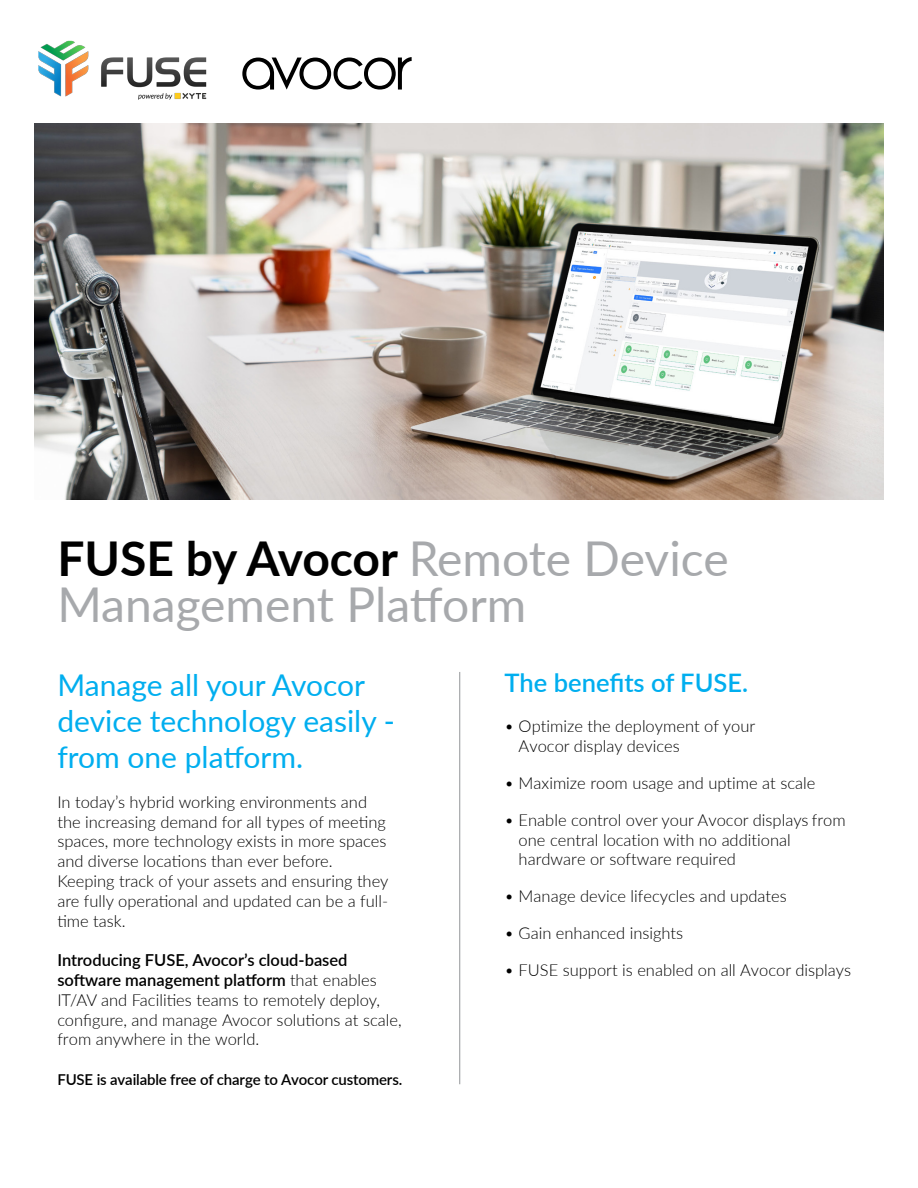
<style>
.page{position:relative;width:918px;height:1188px;background:#fff}
.page>*{position:absolute;margin:0;border:0;box-sizing:border-box;transform-origin:0 0}
.t1{font:48px/46.5px "Lato";color:#a7a9ac}
.t2{font:30px/36px "Lato";color:#00aeef}
.t3{font:600 25.5px "Lato";color:#00aeef}
.t4{font:300 16.5px/19.8px "Lato";color:#000}
.t5{font:600 15px "Lato";letter-spacing:-.01em;color:#000}
.s1{font-weight:700;color:#000}
.s2{font-weight:600}
</style>
<div class="page">
<img style="left:35px;top:123px;width:848px;height:376px">
<svg style="left:242px;top:57px;width:170px;height:33px"></svg>
<img style="left:38px;top:40px;width:169px;height:60px">
<hr style="left:459px;top:672px;width:1px;height:412px;background:#939598">
<h1 class="t1" style="left:57px;top:533px;width:673px"><span class="s1">FUSE by Avocor</span> Remote Device<br>Management Platform</h1>
<h2 class="t2" style="left:57px;top:666px;width:339px">Manage all your Avocor device technology easily - from one platform.</h2>
<p class="t4" style="left:57px;top:791px;width:333px">In today’s hybrid working environments and the increasing demand for all types of meeting spaces, more technology exists in more spaces and diverse locations than ever before.<br>Keeping track of your assets and ensuring they are fully operational and updated can be a full&shy;time task.</p>
<p class="t4" style="left:57px;top:950px;width:346px"><span class="s2">Introducing FUSE, Avocor’s cloud-based software management platform</span> that enables IT/AV and Facilities teams to remotely deploy, configure, and manage Avocor solutions at scale, from anywhere in the world.</p>
<p class="t5" style="left:57px;top:1069px;width:346px">FUSE is available free of charge to Avocor customers.</p>
<h3 class="t3" style="left:505px;top:665px;width:245px">The benefits of FUSE.</h3>
<p class="t4" style="left:519px;top:716px;width:238px;text-indent:-14px">• Optimize the deployment of your<br>Avocor display devices</p>
<p class="t4" style="left:505px;top:772px;width:312px">• Maximize room usage and uptime at scale</p>
<p class="t4" style="left:519px;top:809px;width:329px;text-indent:-14px">• Enable control over your Avocor displays from one central location with no additional hardware or software required</p>
<p class="t4" style="left:505px;top:886px;width:284px">• Manage device lifecycles and updates</p>
<p class="t4" style="left:505px;top:923px;width:180px">• Gain enhanced insights</p>
<p class="t4" style="left:505px;top:959px;width:348px">• FUSE support is enabled on all Avocor displays</p>
</div>
